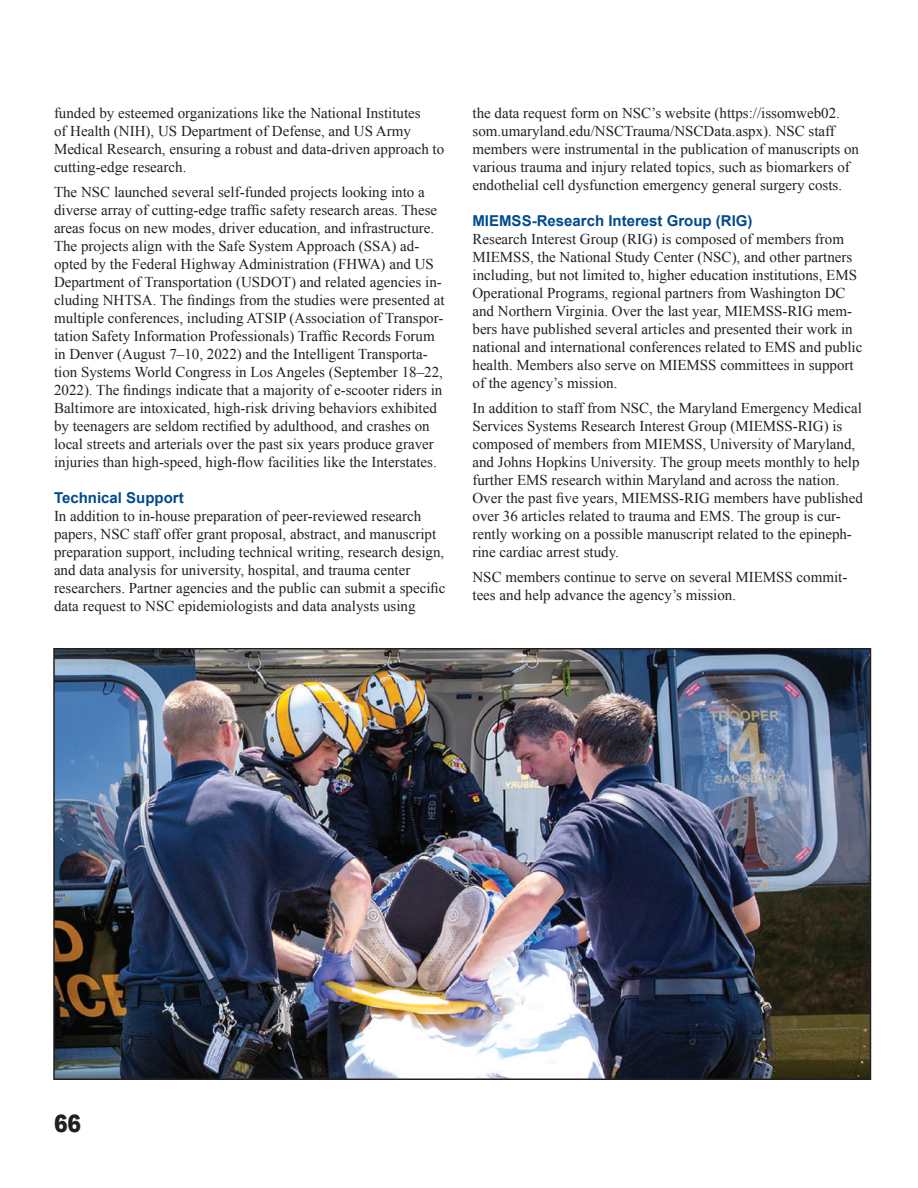
<style>
.page{position:relative;width:918px;height:1188px;background:#fff}
.page>*{position:absolute;margin:0;border:0;box-sizing:border-box;transform-origin:0 0}
.t1{font:900 24px "Arial";color:#231f20;scale:.85 1}
.t2{font:15px/18px "Times New Roman";color:#231f20}
.t3{font:700 15px "Arial";color:#004a8d}
</style>
<div class="page">
<img style="left:56px;top:651px;width:812px;height:426px">
<div style="left:53px;top:648px;width:818px;height:432px;border:2px solid #231f20"></div>
<p class="t2" style="left:54px;top:104px;width:392px">funded by esteemed organizations like the National Institutes<br>of Health (NIH), US Department of Defense, and US Army Medical Research, ensuring a robust and data-driven approach to cutting-edge research.</p>
<p class="t2" style="left:54px;top:183px;width:392px">The NSC launched several self-funded projects looking into a diverse array of cutting-edge traffic safety research areas. These areas focus on new modes, driver education, and infrastructure.<br>The projects align with the Safe System Approach (SSA) ad&shy;opted by the Federal Highway Administration (FHWA) and US Department of Transportation (USDOT) and related agencies in&shy;cluding NHTSA. The findings from the studies were presented at multiple conferences, including ATSIP (Association of Transpor&shy;tation Safety Information Professionals) Traffic Records Forum in Denver (August 7–10, 2022) and the Intelligent Transporta&shy;tion Systems World Congress in Los Angeles (September 18–22, 2022). The findings indicate that a majority of e-scooter riders in Baltimore are intoxicated, high-risk driving behaviors exhibited by teenagers are seldom rectified by adulthood, and crashes on local streets and arterials over the past six years produce graver injuries than high-speed, high-flow facilities like the Interstates.</p>
<p class="t3" style="left:54px;top:488px;width:131px">Technical Support</p>
<p class="t2" style="left:54px;top:507px;width:393px">In addition to in-house preparation of peer-reviewed research papers, NSC staff offer grant proposal, abstract, and manuscript preparation support, including technical writing, research design, and data analysis for university, hospital, and trauma center researchers. Partner agencies and the public can submit a specific data request to NSC epidemiologists and data analysts using</p>
<p class="t2" style="left:472px;top:104px;width:388px">the data request form on NSC’s website (https://issomweb02. som.umaryland.edu/NSCTrauma/NSCData.aspx). NSC staff members were instrumental in the publication of manuscripts on various trauma and injury related topics, such as biomarkers of endothelial cell dysfunction emergency general surgery costs.</p>
<p class="t3" style="left:472px;top:211px;width:282px">MIEMSS-Research Interest Group (RIG)</p>
<p class="t2" style="left:472px;top:230px;width:391px">Research Interest Group (RIG) is composed of members from MIEMSS, the National Study Center (NSC), and other partners including, but not limited to, higher education institutions, EMS Operational Programs, regional partners from Washington DC and Northern Virginia. Over the last year, MIEMSS-RIG mem&shy;bers have published several articles and presented their work in national and international conferences related to EMS and public health. Members also serve on MIEMSS committees in support of the agency’s mission.</p>
<p class="t2" style="left:472px;top:399px;width:392px">In addition to staff from NSC, the Maryland Emergency Medical Services Systems Research Interest Group (MIEMSS-RIG) is composed of members from MIEMSS, University of Maryland, and Johns Hopkins University. The group meets monthly to help further EMS research within Maryland and across the nation.<br>Over the past five years, MIEMSS-RIG members have published over 36 articles related to trauma and EMS. The group is cur&shy;rently working on a possible manuscript related to the epineph&shy;rine cardiac arrest study.</p>
<p class="t2" style="left:472px;top:568px;width:376px">NSC members continue to serve on several MIEMSS commit&shy;tees and help advance the agency’s mission.</p>
<h1 class="t1" style="left:54px;top:1106px;width:34px">66</h1>
</div>
